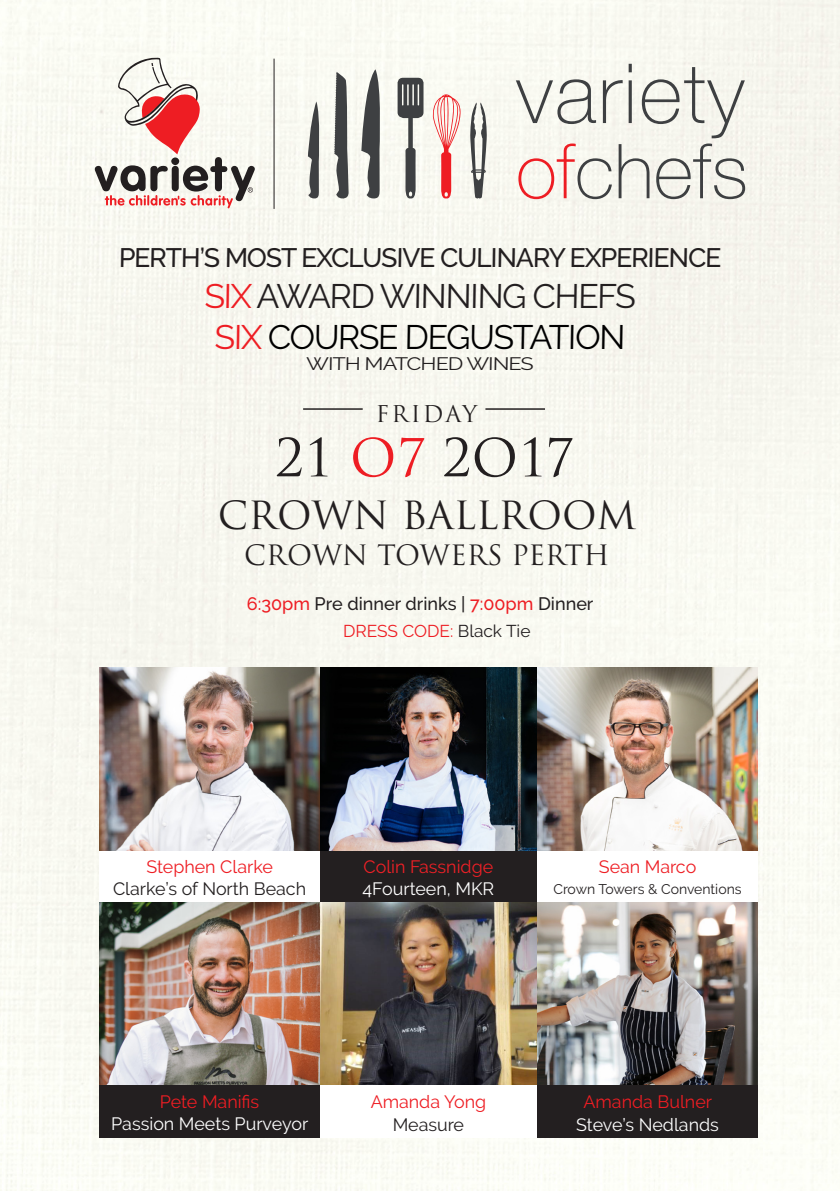
<style>
.page{position:relative;width:840px;height:1191px;background:#fff}
.page>*{position:absolute;margin:0;border:0;box-sizing:border-box;transform-origin:0 0}
.t1{font:51px "Trajan Pro";color:#231f20}
.t2{font:37.8px "Trajan Pro";color:#231f20}
.t3{font:33.8px "Raleway";color:#231f20}
.t4{font:33.8px "Raleway";color:#000}
.t5{font:27.2px "Trajan Pro";color:#231f20}
.t6{font:500 26.6px "Raleway";color:#231f20}
.t7{font:22.4px "Trajan Pro";letter-spacing:.1em;color:#231f20}
.t8{font:500 18px "Raleway";color:#231f20}
.t9{font:18px "Raleway";color:#231f20;scale:1.2 1}
.t10{font:17.8px/21.4px "Raleway";color:#fff;text-align:center}
.t11{font:17.8px/21.4px "Raleway";color:#231f20;text-align:center}
.t12{font:17.8px "Raleway";color:#ee1d23}
.t13{font:17.8px/21.4px "Raleway";color:#ee2026}
.t14{font:17.2px "Raleway";color:#ee1d23}
.t15{font:14px "Raleway";color:#231f20}
.s1{color:#ee1d23}
.s2{color:#231f20}
.s3{color:#fff}
</style>
<div class="page">
<div style="left:0;top:0;width:839px;height:1191px;background:#f8f8f0"></div>
<svg style="left:95px;top:58px;width:160px;height:150px"></svg>
<hr style="left:273px;top:59px;width:1px;height:150px;background:#231f20">
<svg style="left:431px;top:94px;width:56px;height:105px"></svg>
<svg style="left:397px;top:78px;width:26px;height:120px"></svg>
<svg style="left:361px;top:69px;width:21px;height:129px"></svg>
<svg style="left:308px;top:101px;width:12px;height:97px"></svg>
<svg style="left:334px;top:72px;width:14px;height:127px;background:#696b6b"></svg>
<svg style="left:515px;top:64px;width:229px;height:135px"></svg>
<hr style="left:303px;top:408px;width:59px;height:2px;background:#231f20">
<hr style="left:485px;top:408px;width:59px;height:2px;background:#231f20">
<div style="left:318px;top:702px;width:220px;height:201px;background:#231f20"></div>
<div style="left:318px;top:936px;width:220px;height:201px;background:#fff"></div>
<div style="left:99px;top:702px;width:220px;height:201px;background:#fff"></div>
<div style="left:99px;top:936px;width:220px;height:201px;background:#231f20"></div>
<div style="left:537px;top:702px;width:220px;height:201px;background:#fff"></div>
<div style="left:537px;top:936px;width:220px;height:201px;background:#231f20"></div>
<img style="left:319px;top:668px;width:218px;height:182px">
<img style="left:99px;top:668px;width:220px;height:182px">
<img style="left:537px;top:668px;width:220px;height:182px">
<img style="left:319px;top:902px;width:218px;height:182px">
<img style="left:99px;top:902px;width:220px;height:182px">
<img style="left:537px;top:902px;width:220px;height:182px">
<p class="t6" style="left:119px;top:242px;width:604px">PERTH’S MOST EXCLUSIVE CULINARY EXPERIENCE</p>
<p class="t3" style="left:204px;top:277px;width:433px"><span class="s1">SIX</span> AWARD WINNING CHEFS</p>
<p class="t4" style="left:214px;top:318px;width:412px"><span class="s1">SIX</span> COURSE DEGUSTATION</p>
<p class="t9" style="left:306px;top:353px;width:191px">WITH MATCHED WINES</p>
<p class="t7" style="left:375px;top:399px;width:103px">FRIDAY</p>
<p class="t1" style="left:275px;top:425px;width:300px">21 <span class="s1">O7</span> 2O17</p>
<p class="t2" style="left:217px;top:491px;width:420px">CROWN BALLROOM</p>
<p class="t5" style="left:244px;top:537px;width:366px">CROWN TOWERS PERTH</p>
<p class="t8" style="left:247px;top:593px;width:348px"><span class="s1">6:30pm</span> Pre dinner drinks | <span class="s1">7:00pm</span> Dinner</p>
<p class="t14" style="left:343px;top:621px;width:189px">DRESS CODE: <span class="s2">Black Tie</span></p>
<p class="t11" style="left:113px;top:856px;width:195px"><span class="s1">Stephen Clarke<br></span>Clarke’s of North Beach</p>
<p class="t12" style="left:598px;top:857px;width:99px">Sean Marco</p>
<p class="t13" style="left:362px;top:856px;width:133px">Colin Fassnidge<br><span class="s3">4Fourteen, MKR</span></p>
<p class="t15" style="left:553px;top:880px;width:189px">Crown Towers &amp; Conventions</p>
<p class="t10" style="left:111px;top:1091px;width:198px"><span class="s1">Pete Manifis<br></span>Passion Meets Purveyor</p>
<p class="t12" style="left:583px;top:1091px;width:130px">Amanda Bulner</p>
<p class="t12" style="left:370px;top:1091px;width:117px">Amanda Yong</p>
<p class="t11" style="left:392px;top:1113px;width:73px">Measure</p>
<p class="t10" style="left:576px;top:1113px;width:144px">Steve’s Nedlands</p>
</div>
